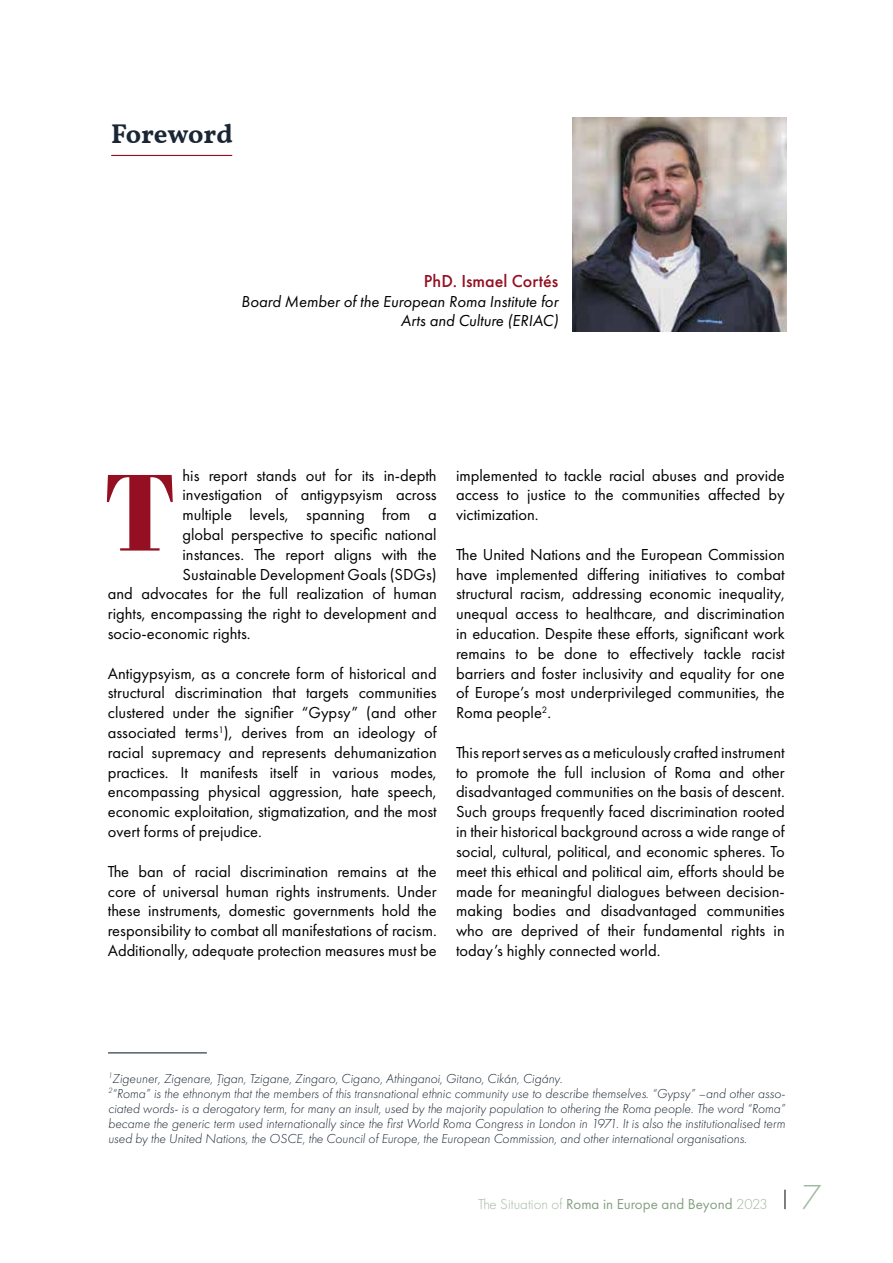
<style>
.page{position:relative;width:893px;height:1263px;background:#fff}
.page>*{position:absolute;margin:0;border:0;box-sizing:border-box;transform-origin:0 0}
.t1{font:108px "Abril Fatface";color:#940f21}
.t2{font:300 36px "Futura PT";color:#a3b8a1}
.t3{font:700 27px "Vollkorn";letter-spacing:-.005em;color:#1a2634}
.t4{font:500 18px "Futura PT";color:#940f21}
.t5{font:16.5px/19.8px "Futura PT";color:#000;text-align:justify}
.t6{font:italic 16.5px/19.8px "Futura PT";color:#000;text-align:right}
.t7{font:15px "Futura PT";color:#84a182}
.t8{font:italic 300 13.5px/15px "Futura PT";color:#1a2634}
.s1{font-weight:300;color:#a3b8a1}
</style>
<div class="page">
<svg style="left:785px;top:1190px;width:1px;height:19px"></svg>
<hr style="left:108px;top:1053px;width:99px;height:1px;background:#1a2634">
<img style="left:572px;top:117px;width:214px;height:215px">
<hr style="left:111px;top:155px;width:121px;height:1px;background:#940f21">
<h3 class="t3" style="left:111px;top:113px;width:123px">Foreword</h3>
<p class="t4" style="left:424px;top:270px;width:136px">PhD. Ismael Cortés</p>
<p class="t6" style="left:241px;top:291px;width:318px">Board Member of the European Roma Institute for<br>Arts and Culture (ERIAC)</p>
<p class="t5" style="left:183px;top:465px;width:256px">his report stands out for its in-depth</p>
<p class="t5" style="left:183px;top:485px;width:256px">investigation of antigypsyism across</p>
<p class="t5" style="left:183px;top:505px;width:256px">multiple levels, spanning from a</p>
<p class="t5" style="left:183px;top:525px;width:256px">global perspective to specific national</p>
<p class="t5" style="left:183px;top:544px;width:256px">instances. The report aligns with the</p>
<p class="t5" style="left:183px;top:564px;width:256px">Sustainable Development Goals (SDGs)</p>
<p class="t5" style="left:108px;top:584px;width:330px">and advocates for the full realization of human</p>
<p class="t5" style="left:108px;top:604px;width:330px">rights, encompassing the right to development and</p>
<p class="t5" style="left:108px;top:624px;width:144px">socio-economic rights.</p>
<p class="t5" style="left:108px;top:663px;width:330px">Antigypsyism, as a concrete form of historical and structural discrimination that targets communities clustered under the signifier “Gypsy” (and other associated terms<sup>1</sup>), derives from an ideology of racial supremacy and represents dehumanization practices. It manifests itself in various modes, encompassing physical aggression, hate speech, economic exploitation, stigmatization, and the most overt forms of prejudice.</p>
<p class="t5" style="left:108px;top:861px;width:330px">The ban of racial discrimination remains at the core of universal human rights instruments. Under these instruments, domestic governments hold the responsibility to combat all manifestations of racism.<br>Additionally, adequate protection measures must be</p>
<h1 class="t1" style="left:103px;top:436px;width:75px">T</h1>
<p class="t5" style="left:456px;top:465px;width:330px">implemented to tackle racial abuses and provide access to justice to the communities affected by victimization.</p>
<p class="t5" style="left:456px;top:544px;width:330px">The United Nations and the European Commission have implemented differing initiatives to combat structural racism, addressing economic inequality, unequal access to healthcare, and discrimination in education. Despite these efforts, significant work remains to be done to effectively tackle racist barriers and foster inclusivity and equality for one of Europe’s most underprivileged communities, the Roma people<sup>2</sup>.</p>
<p class="t5" style="left:456px;top:742px;width:330px">This report serves as a meticulously crafted instrument to promote the full inclusion of Roma and other disadvantaged communities on the basis of descent.<br>Such groups frequently faced discrimination rooted in their historical background across a wide range of social, cultural, political, and economic spheres. To meet this ethical and political aim, efforts should be made for meaningful dialogues between decision&shy;making bodies and disadvantaged communities who are deprived of their fundamental rights in today’s highly connected world.</p>
<p class="t8" style="left:108px;top:1071px;width:679px"><sup>1</sup>Zigeuner, Zigenare, Ţigan, Tzigane, Zingaro, Cigano, Athinganoi, Gitano, Cikán, Cigány.<br><sup>2</sup>“Roma” is the ethnonym that the members of this transnational ethnic community use to describe themselves. “Gypsy” –and other asso&shy;ciated words- is a derogatory term, for many an insult, used by the majority population to othering the Roma people. The word “Roma” became the generic term used internationally since the first World Roma Congress in London in 1971. It is also the institutionalised term used by the United Nations, the OSCE, the Council of Europe, the European Commission, and other international organisations.</p>
<p class="t7" style="left:478px;top:1195px;width:291px"><span class="s1">The Situation of</span> Roma in Europe and Beyond <span class="s1">2023</span></p>
<h2 class="t2" style="left:802px;top:1177px;width:21px">7</h2>
</div>
